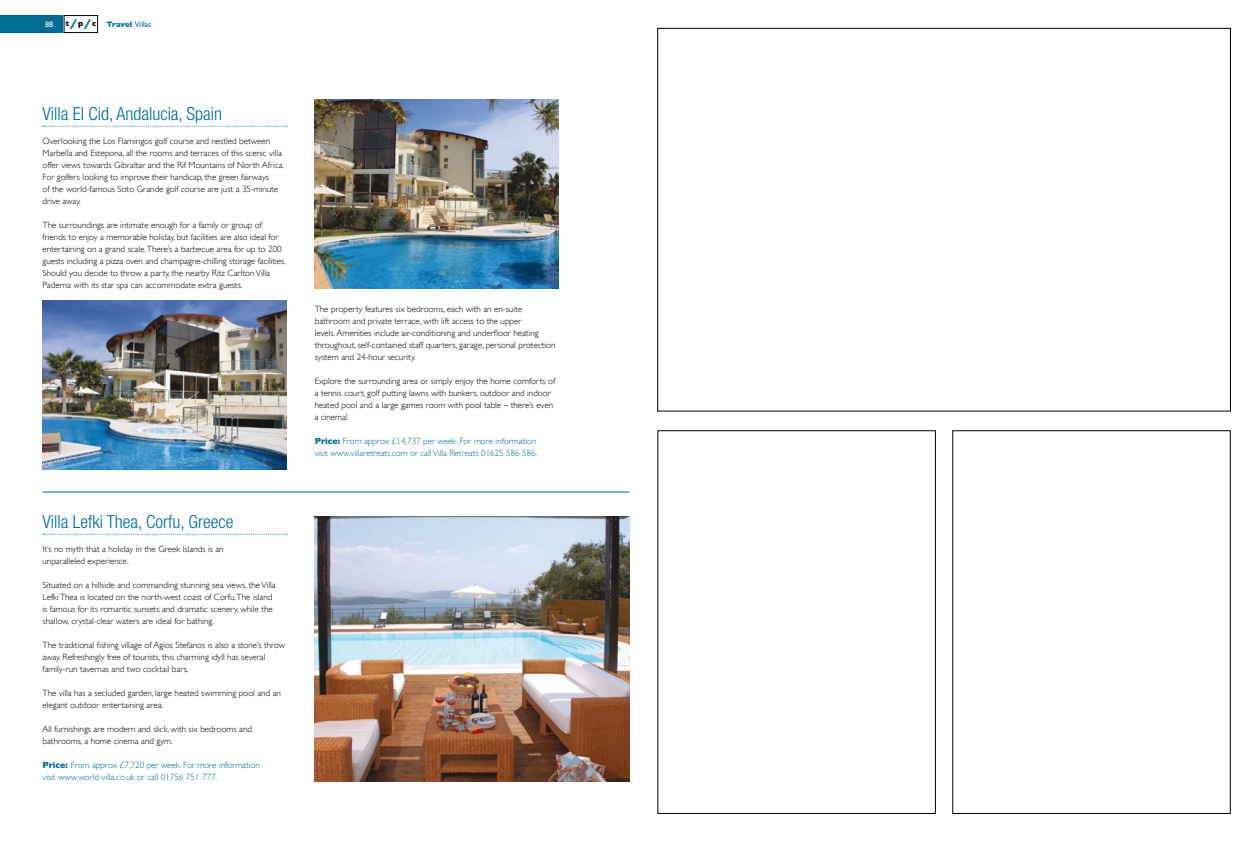
<style>
.page{position:relative;width:1259px;height:842px;background:#fff}
.page>*{position:absolute;margin:0;border:0;box-sizing:border-box;transform-origin:0 0}
.t1{font:300 condensed 18px "Helvetica Neue";color:#006b93}
.t2{font:300 9px/12px "Gill Sans";color:#000}
.t3{font:300 9px/12px "Gill Sans";color:#006b93}
.t4{font:700 8px "Gill Sans";letter-spacing:-.015em;color:#006b93}
.t5{font:700 8px "Gill Sans";color:#000}
.t6{font:8px "Gill Sans";color:#fff}
.s1{font-size:14px;color:#006b93}
.s2{font-weight:400}
.s3{font-weight:700}
</style>
<div class="page">
<div style="left:0;top:15px;width:62px;height:17px;background:#006b93"></div>
<div style="left:64px;top:15px;width:34px;height:18px;border:1px solid #000"></div>
<img style="left:43px;top:300px;width:243px;height:170px">
<svg style="left:43px;top:126px;width:244px;height:1px"></svg>
<svg style="left:43px;top:534px;width:244px;height:1px"></svg>
<img style="left:315px;top:99px;width:243px;height:189px">
<img style="left:315px;top:516px;width:314px;height:266px">
<hr style="left:43px;top:492px;width:586px;height:1px;background:#006b93">
<p class="t6" style="left:45px;top:19px;width:9px">88</p>
<p class="t5" style="left:65px;top:19px;width:32px">t<span class="s1">/</span>p<span class="s1">/</span>c</p>
<p class="t4" style="left:106px;top:19px;width:47px">Travel <span class="s2">Villas</span></p>
<h1 class="t1" style="left:43px;top:103px;width:181px">Villa El Cid, Andalucia, Spain</h1>
<p class="t2" style="left:43px;top:135px;width:243px">Overlooking the Los Flamingos golf course and nestled between Marbella and Estepona, all the rooms and terraces of this scenic villa offer views towards Gibraltar and the Rif Mountains of North Africa.<br>For golfers looking to improve their handicap, the green fairways<br>of the world-famous Soto Grande golf course are just a 35-minute drive away.</p>
<p class="t2" style="left:43px;top:219px;width:245px">The surroundings are intimate enough for a family or group of friends to enjoy a memorable holiday, but facilities are also ideal for entertaining on a grand scale.There’s a barbecue area for up to 200 guests including a pizza oven and champagne-chilling storage facilities.<br>Should you decide to throw a party, the nearby Ritz Carlton Villa Paderna with its star spa can accommodate extra guests.</p>
<h1 class="t1" style="left:43px;top:511px;width:192px">Villa Lefki Thea, Corfu, Greece</h1>
<p class="t2" style="left:43px;top:543px;width:183px">It’s no myth that a holiday in the Greek Islands is an unparalleled experience.</p>
<p class="t2" style="left:43px;top:579px;width:235px">Situated on a hillside and commanding stunning sea views, the Villa Lefki Thea is located on the north-west coast of Corfu.The island is famous for its romantic sunsets and dramatic scenery, while the shallow, crystal-clear waters are ideal for bathing.</p>
<p class="t2" style="left:43px;top:639px;width:244px">The traditional fishing village of Agios Stefanos is also a stone’s throw away. Refreshingly free of tourists, this charming idyll has several family-run tavernas and two cocktail bars.</p>
<p class="t2" style="left:43px;top:687px;width:240px">The villa has a secluded garden, large heated swimming pool and an elegant outdoor entertaining area.</p>
<p class="t2" style="left:43px;top:723px;width:211px">All furnishings are modern and slick, with six bedrooms and bathrooms, a home cinema and gym.</p>
<p class="t3" style="left:43px;top:759px;width:219px"><span class="s3">Price:</span> From approx £7,720 per week. For more information visit www.world-villa.co.uk or call 01756 751 777.</p>
<p class="t2" style="left:315px;top:303px;width:242px">The property features six bedrooms, each with an en-suite bathroom and private terrace, with lift access to the upper<br>levels. Amenities include air-conditioning and underfloor heating throughout, self-contained staff quarters, garage, personal protection system and 24-hour security.</p>
<p class="t2" style="left:315px;top:375px;width:242px">Explore the surrounding area or simply enjoy the home comforts of a tennis court, golf putting lawns with bunkers, outdoor and indoor heated pool and a large games room with pool table – there’s even a cinema!</p>
<p class="t3" style="left:315px;top:435px;width:224px"><span class="s3">Price:</span> From approx £14,737 per week. For more information visit www.villaretreats.com or call Villa Retreats 01625 586 586.</p>
</div>
